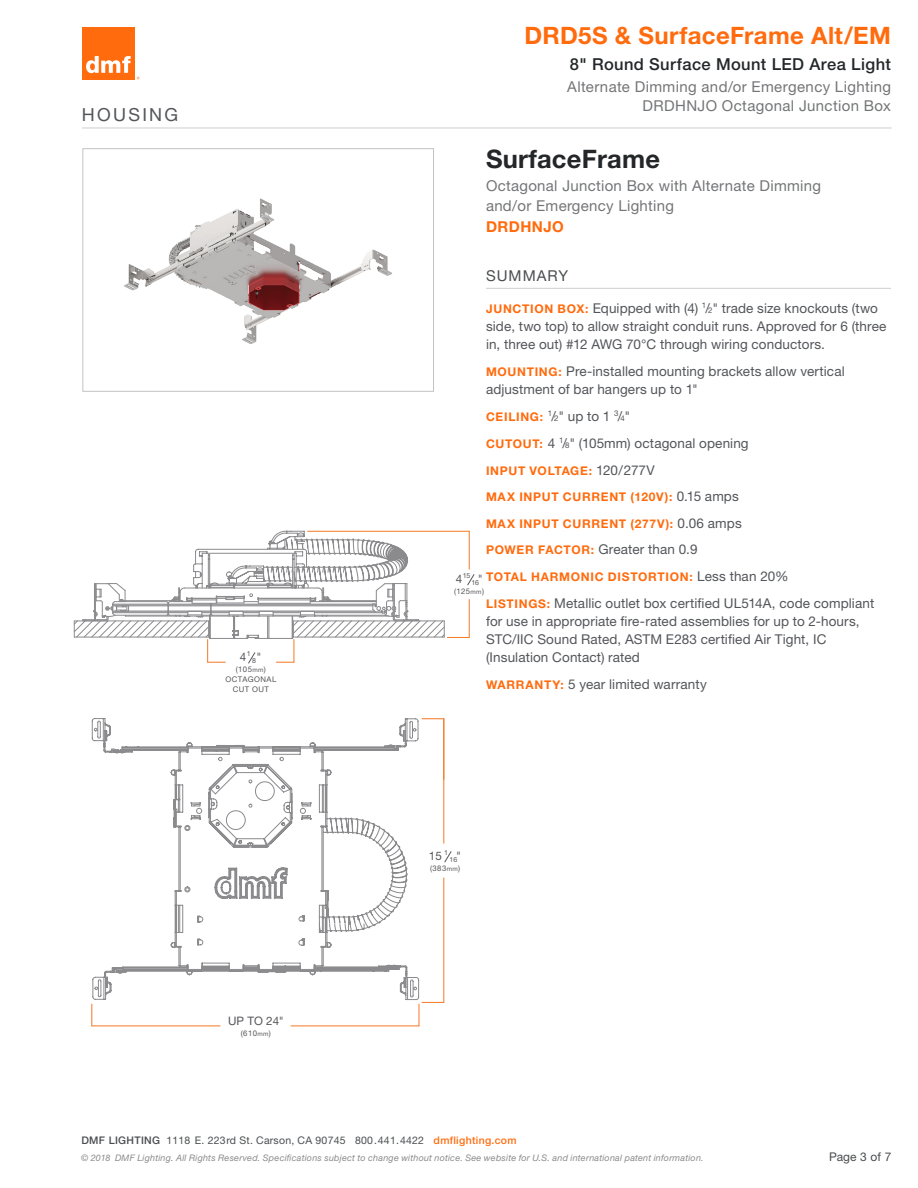
<style>
.page{position:relative;width:918px;height:1188px;background:#fff}
.page>*{position:absolute;margin:0;border:0;box-sizing:border-box;transform-origin:0 0}
.t1{font:700 25.5px "Helvetica Neue LT Std";letter-spacing:.01em;color:#242729}
.t2{font:700 24px "Helvetica Neue LT Std";letter-spacing:.015em;color:#ff6b0d}
.t3{font:18px "Helvetica Neue LT Std";letter-spacing:.125em;color:#54555a}
.t4{font:500 16.5px "Helvetica Neue LT Std";letter-spacing:.025em;color:#242729}
.t5{font:15px/19.5px "Helvetica Neue LT Std";letter-spacing:.02em;color:#747577;text-align:right}
.t6{font:700 15px "Helvetica Neue LT Std";letter-spacing:.03em;color:#ff6b0d}
.t7{font:15px "Helvetica Neue LT Std";letter-spacing:.07em;color:#4a4d4f}
.t8{font:13.5px/18px "Helvetica Neue LT Std";letter-spacing:.01em;color:#54555a}
.t9{font:700 12px "Helvetica Neue LT Std";letter-spacing:.06em;color:#ff6b0d}
.t10{font:12px "Helvetica Neue LT Std";color:#4a4d4f}
.t11{font:11.7px "Helvetica Neue LT Std";color:#56565a}
.t12{font:10.5px "Helvetica Neue LT Std";letter-spacing:.02em;color:#4a4d4f}
.t13{font:italic 9px "Helvetica Neue LT Std";letter-spacing:.025em;color:#8a8a8c}
.t14{font:7.8px/10.2px "Helvetica Neue LT Std";letter-spacing:.05em;color:#56565a;text-align:center}
.t15{font:7.05px "Helvetica Neue LT Std";color:#56565a}
.s1{font-size:6.3px}
.s2{font-weight:700;font-size:12px;color:#ff6b0d}
.s3{font-size:7.8px}
.s4{font-weight:400;font-size:13.5px;color:#54555a}
.s5{font-size:11.7px}
.s6{font-weight:500}
.s7{font-weight:500;color:#ff6b0d}
</style>
<div class="page">
<div style="left:82px;top:27px;width:53px;height:52px;background:#ff6b0d"></div>
<svg style="left:86px;top:56px;width:45px;height:17px"></svg>
<hr style="left:82px;top:128px;width:810px;height:1px;background:#cfcece">
<img style="left:124px;top:198px;width:268px;height:146px">
<div style="left:83px;top:148px;width:351px;height:244px;border:1px solid #c4c3c4"></div>
<hr style="left:486px;top:288px;width:405px;height:1px;background:#cfcece">
<svg style="left:74px;top:531px;width:401px;height:133px"></svg>
<svg style="left:92px;top:718px;width:327px;height:282px"></svg>
<svg style="left:191px;top:802px;width:11px;height:12px"></svg>
<svg style="left:300px;top:802px;width:12px;height:12px"></svg>
<svg style="left:92px;top:1004px;width:1px;height:22px"></svg>
<hr style="left:92px;top:1026px;width:128px;height:1px;background:#f47925">
<hr style="left:291px;top:1026px;width:128px;height:1px;background:#f47925">
<svg style="left:419px;top:1002px;width:25px;height:24px"></svg>
<hr style="left:444px;top:878px;width:1px;height:124px;background:#f47925">
<hr style="left:444px;top:719px;width:1px;height:124px;background:#f47925">
<svg style="left:444px;top:851px;width:8px;height:12px"></svg>
<svg style="left:422px;top:718px;width:22px;height:1px"></svg>
<svg style="left:209px;top:764px;width:83px;height:83px"></svg>
<p class="t3" style="left:82px;top:104px;width:98px">HOUSING</p>
<p class="t11" style="left:240px;top:650px;width:12px">4<sup>1</sup></p>
<p class="t15" style="left:252px;top:657px;width:11px">8<sup>"</sup></p>
<p class="t14" style="left:225px;top:664px;width:52px">(105<span class="s1">mm</span>)<br>OCTAGONAL<br>CUT OUT</p>
<p class="t11" style="left:228px;top:1013px;width:57px">UP TO 24"</p>
<p class="t14" style="left:241px;top:1028px;width:31px">(610<span class="s1">mm</span>)</p>
<h2 class="t2" style="left:524px;top:21px;width:368px">DRD5S &amp; SurfaceFrame Alt/EM</h2>
<p class="t4" style="left:570px;top:54px;width:323px">8" Round Surface Mount LED Area Light</p>
<p class="t5" style="left:567px;top:76px;width:325px">Alternate Dimming and/or Emergency Lighting<br>DRDHNJO Octagonal Junction Box</p>
<p class="t1" style="left:486px;top:143px;width:176px">SurfaceFrame</p>
<p class="t5" style="left:486px;top:176px;width:337px;text-align:left">Octagonal Junction Box with Alternate Dimming and/or Emergency Lighting</p>
<p class="t6" style="left:486px;top:217px;width:79px">DRDHNJO</p>
<p class="t7" style="left:486px;top:267px;width:84px">SUMMARY</p>
<p class="t8" style="left:486px;top:299px;width:402px"><span class="s2">JUNCTION BOX:</span> Equipped with (4) <sup>1</sup>/<span class="s3">2</span>" trade size knockouts (two side, two top) to allow straight conduit runs. Approved for 6 (three in, three out) #12 AWG 70°C through wiring conductors.</p>
<p class="t8" style="left:486px;top:362px;width:360px"><span class="s2">MOUNTING:</span> Pre-installed mounting brackets allow vertical adjustment of bar hangers up to 1"</p>
<p class="t8" style="left:486px;top:407px;width:146px"><span class="s2">CEILING:</span> <sup>1</sup>/<span class="s3">2</span>" up to 1 <sup>3</sup>/<span class="s3">4</span>"</p>
<p class="t8" style="left:486px;top:434px;width:264px"><span class="s2">CUTOUT:</span> 4 <sup>1</sup>/<span class="s3">8</span>" (105mm) octagonal opening</p>
<p class="t9" style="left:486px;top:463px;width:170px">INPUT VOLTAGE: <span class="s4">120/277V</span></p>
<p class="t9" style="left:486px;top:489px;width:254px">MAX INPUT CURRENT (120V): <span class="s4">0.15 amps</span></p>
<p class="t9" style="left:486px;top:516px;width:257px">MAX INPUT CURRENT (277V): <span class="s4">0.06 amps</span></p>
<p class="t8" style="left:486px;top:540px;width:213px"><span class="s2">POWER FACTOR:</span> Greater than 0.9</p>
<p class="t9" style="left:486px;top:569px;width:304px">TOTAL HARMONIC DISTORTION: <span class="s4">Less than 20%</span></p>
<p class="t8" style="left:486px;top:594px;width:390px"><span class="s2">LISTINGS:</span> Metallic outlet box certified UL514A, code compliant for use in appropriate fire-rated assemblies for up to 2-hours, STC/IIC Sound Rated, ASTM E283 certified Air Tight, IC (Insulation Contact) rated</p>
<p class="t8" style="left:486px;top:675px;width:222px"><span class="s2">WARRANTY:</span> 5 year limited warranty</p>
<p class="t15" style="left:456px;top:571px;width:16px"><span class="s5">4</span>15</p>
<p class="t15" style="left:471px;top:578px;width:13px">16<sup>"</sup></p>
<p class="t14" style="left:454px;top:586px;width:31px">(125<span class="s1">mm</span>)</p>
<p class="t11" style="left:429px;top:849px;width:21px">15 <sup>1</sup></p>
<p class="t15" style="left:449px;top:856px;width:13px">16<sup>"</sup></p>
<p class="t14" style="left:430px;top:863px;width:31px">(383<span class="s1">mm</span>)</p>
<p class="t12" style="left:81px;top:1134px;width:437px"><span class="s6">DMF LIGHTING</span> 1118 E. 223rd St. Carson, CA 90745 800.441.4422 <span class="s7">dmflighting.com</span></p>
<p class="t13" style="left:81px;top:1152px;width:624px">© 2018 DMF Lighting. All Rights Reserved. Specifications subject to change without notice. See website for U.S. and international patent information.</p>
<p class="t10" style="left:829px;top:1150px;width:64px">Page 3 of 7</p>
</div>
